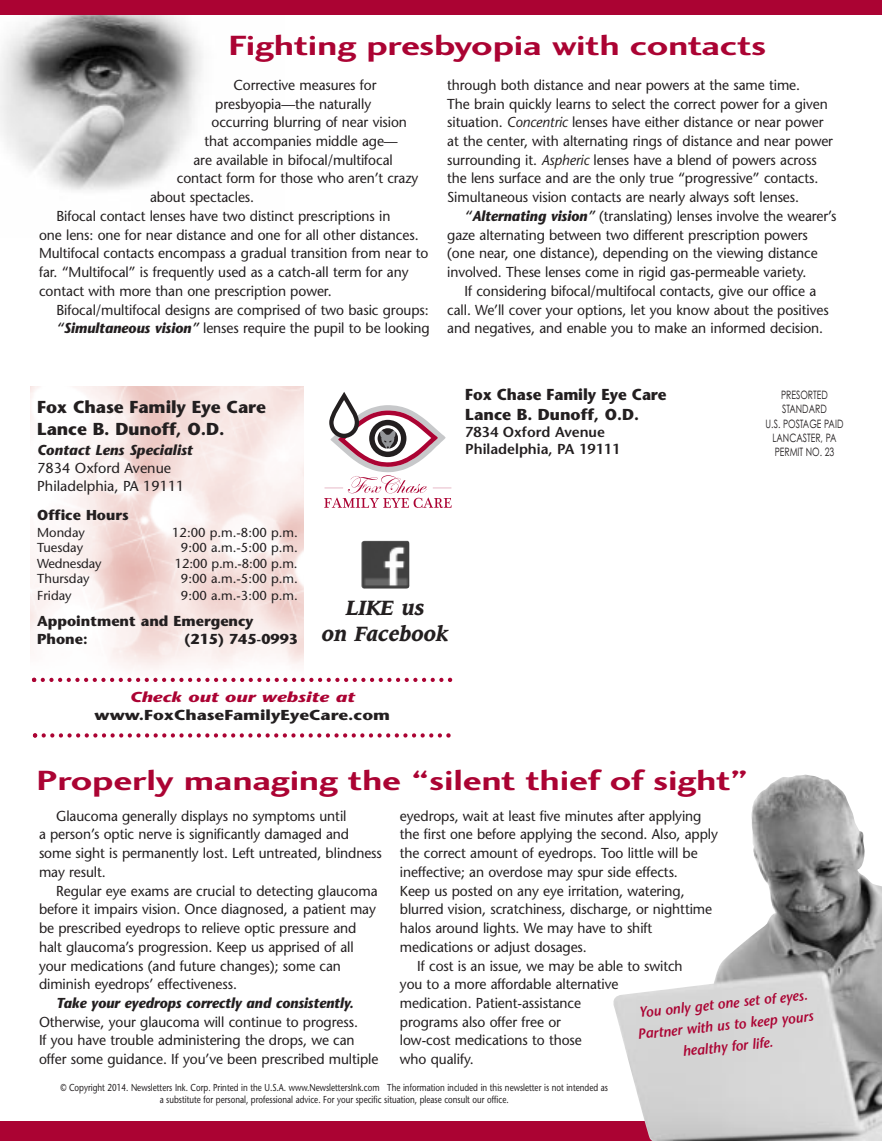
<style>
.page{position:relative;width:882px;height:1141px;background:#fff}
.page>*{position:absolute;margin:0;border:0;box-sizing:border-box;transform-origin:0 0}
.t1{font:28.8px "Charlotte Sans Bold Plain";letter-spacing:-.005em;color:#ab0333;scale:1.32 1}
.t2{font:italic 900 20.1px/26.1px "Leawood";color:#231f20;text-align:center;scale:.89 1}
.t3{font:700 17.25px/21.8px "Stone Sans";letter-spacing:-.005em;color:#231f20}
.t4{font:700 15.9px/20px "Stone Sans";letter-spacing:-.005em;color:#231f20;scale:.96 1}
.t5{font:14.4px/18.8px "Stone Sans";letter-spacing:-.005em;color:#231f20;scale:.96 1}
.t6{font:italic 600 14.4px/21.6px "Stone Sans";color:#ab0333;text-align:center;scale:.96 1}
.t7{font:700 14.4px/18.1px "Stone Sans";color:#231f20}
.t8{font:italic 700 14.4px "Stone Sans";letter-spacing:-.005em;color:#231f20;scale:.96 1}
.t9{font:14.4px/18.1px "Stone Sans";letter-spacing:-.005em;color:#231f20}
.t10{font:600 14.4px/17.2px "Stone Sans";color:#231f20}
.t11{font:700 14.4px "Stone Sans";color:#231f20;scale:1.18 1}
.t12{font:italic 700 14.4px "Stone Sans";letter-spacing:-.005em;color:#231f20}
.t13{font:italic 700 14.4px "Stone Sans";color:#ab0333;scale:1.31 1}
.t14{font:12.9px "Stone Sans";color:#231f20}
.t15{font:11.55px/14.4px "Century Gothic";color:#231f20;text-align:center;scale:.75 1}
.t16{font:10.05px/12.1px "Stone Sans";color:#231f20;text-align:center;scale:.8 1}
.s1{font-weight:700;font-style:italic}
.s2{font-style:italic}
</style>
<div class="page">
<div style="left:0;top:1121px;width:881px;height:19px;background:#ab0333"></div>
<img style="left:613px;top:774px;width:268px;height:366px">
<img style="left:0;top:14px;width:284px;height:176px">
<img style="left:30px;top:386px;width:273px;height:294px">
<div style="left:0;top:0;width:881px;height:14px;background:#ab0333"></div>
<svg style="left:324px;top:392px;width:127px;height:116px"></svg>
<svg style="left:32px;top:677px;width:420px;height:5px"></svg>
<svg style="left:33px;top:733px;width:417px;height:4px"></svg>
<img style="left:361px;top:540px;width:49px;height:49px">
<h1 class="t1" style="left:228px;top:33px;width:408px">Fighting presbyopia with contacts</h1>
<p class="t5" style="left:233px;top:77px;width:150px">Corrective measures for</p>
<p class="t5" style="left:215px;top:96px;width:164px">presbyopia—the naturally</p>
<p class="t5" style="left:211px;top:114px;width:205px">occurring blurring of near vision</p>
<p class="t5" style="left:204px;top:133px;width:203px">that accompanies middle age—</p>
<p class="t5" style="left:193px;top:152px;width:209px">are available in bifocal/multifocal</p>
<p class="t5" style="left:177px;top:171px;width:253px">contact form for those who aren’t crazy</p>
<p class="t5" style="left:150px;top:189px;width:110px">about spectacles.</p>
<p class="t5" style="left:56px;top:208px;width:349px">Bifocal contact lenses have two distinct prescriptions in</p>
<p class="t5" style="left:39px;top:227px;width:397px">one lens: one for near distance and one for all other distances.</p>
<p class="t5" style="left:39px;top:245px;width:407px">Multifocal contacts encompass a gradual transition from near to</p>
<p class="t5" style="left:39px;top:264px;width:386px">far. “Multifocal” is frequently used as a catch-all term for any</p>
<p class="t5" style="left:39px;top:283px;width:306px">contact with more than one prescription power.</p>
<p class="t5" style="left:56px;top:302px;width:389px">Bifocal/multifocal designs are comprised of two basic groups:</p>
<p class="t5" style="left:56px;top:320px;width:390px"><span class="s1">“Simultaneous vision”</span> lenses require the pupil to be looking</p>
<p class="t5" style="left:447px;top:77px;width:403px">through both distance and near powers at the same time.<br>The brain quickly learns to select the correct power for a given situation. <span class="s2">Concentric</span> lenses have either distance or near power at the center, with alternating rings of distance and near power surrounding it. <span class="s2">Aspheric</span> lenses have a blend of powers across the lens surface and are the only true “progressive” contacts.<br>Simultaneous vision contacts are nearly always soft lenses.</p>
<p class="t5" style="left:447px;top:208px;width:407px;text-indent:17px"><span class="s1">“Alternating vision”</span> (translating) lenses involve the wearer’s gaze alternating between two different prescription powers (one near, one distance), depending on the viewing distance involved. These lenses come in rigid gas-permeable variety.</p>
<p class="t5" style="left:447px;top:283px;width:399px;text-align:center">If considering bifocal/multifocal contacts, give our office a<br>call. We’ll cover your options, let you know about the positives and negatives, and enable you to make an informed decision.</p>
<p class="t3" style="left:37px;top:398px;width:230px">Fox Chase Family Eye Care<br>Lance B. Dunoff, O.D.</p>
<p class="t12" style="left:37px;top:444px;width:157px">Contact Lens Specialist</p>
<p class="t9" style="left:37px;top:460px;width:149px">7834 Oxford Avenue<br>Philadelphia, PA 19111</p>
<p class="t7" style="left:37px;top:507px;width:93px">Office Hours</p>
<p class="t14" style="left:37px;top:527px;width:49px">Monday</p>
<p class="t14" style="left:172px;top:527px;width:127px">12:00 p.m.-8:00 p.m.</p>
<p class="t14" style="left:37px;top:542px;width:47px">Tuesday</p>
<p class="t14" style="left:181px;top:542px;width:118px">9:00 a.m.-5:00 p.m.</p>
<p class="t14" style="left:37px;top:558px;width:66px">Wednesday</p>
<p class="t14" style="left:175px;top:558px;width:124px">12:00 p.m.-8:00 p.m.</p>
<p class="t14" style="left:37px;top:573px;width:54px">Thursday</p>
<p class="t14" style="left:181px;top:573px;width:118px">9:00 a.m.-5:00 p.m.</p>
<p class="t14" style="left:37px;top:590px;width:36px">Friday</p>
<p class="t14" style="left:181px;top:590px;width:118px">9:00 a.m.-3:00 p.m.</p>
<p class="t7" style="left:37px;top:613px;width:218px">Appointment and Emergency<br>Phone:</p>
<p class="t7" style="left:184px;top:631px;width:115px">(215) 745-0993</p>
<p class="t4" style="left:465px;top:386px;width:211px">Fox Chase Family Eye Care<br>Lance B. Dunoff, O.D.</p>
<p class="t10" style="left:465px;top:425px;width:157px">7834 Oxford Avenue<br>Philadelphia, PA 19111</p>
<h2 class="t2" style="left:322px;top:596px;width:144px">LIKE us<br>on Facebook</h2>
<p class="t13" style="left:130px;top:692px;width:173px">Check out our website at</p>
<p class="t11" style="left:94px;top:709px;width:252px">www.FoxChaseFamilyEyeCare.com</p>
<h1 class="t1" style="left:36px;top:768px;width:540px">Properly managing the “silent thief of sight”</h1>
<p class="t15" style="left:765px;top:388px;width:105px">PRESORTED<br>STANDARD<br>U.S. POSTAGE PAID<br>LANCASTER, PA<br>PERMIT NO. 23</p>
<p class="t5" style="left:39px;top:807px;width:358px;text-indent:17px">Glaucoma generally displays no symptoms until<br>a person’s optic nerve is significantly damaged and some sight is permanently lost. Left untreated, blindness may result.</p>
<p class="t5" style="left:39px;top:882px;width:354px;text-indent:17px">Regular eye exams are crucial to detecting glaucoma before it impairs vision. Once diagnosed, a patient may be prescribed eyedrops to relieve optic pressure and halt glaucoma’s progression. Keep us apprised of all your medications (and future changes); some can diminish eyedrops’ effectiveness.</p>
<p class="t8" style="left:56px;top:997px;width:311px">Take your eyedrops correctly and consistently.</p>
<p class="t5" style="left:39px;top:1013px;width:355px">Otherwise, your glaucoma will continue to progress.<br>If you have trouble administering the drops, we can offer some guidance. If you’ve been prescribed multiple</p>
<p class="t5" style="left:400px;top:807px;width:315px">eyedrops, wait at least five minutes after applying</p>
<p class="t5" style="left:400px;top:826px;width:332px">the first one before applying the second. Also, apply</p>
<p class="t5" style="left:400px;top:845px;width:311px">the correct amount of eyedrops. Too little will be</p>
<p class="t5" style="left:400px;top:864px;width:291px">ineffective; an overdose may spur side effects.</p>
<p class="t5" style="left:400px;top:882px;width:298px">Keep us posted on any eye irritation, watering,</p>
<p class="t5" style="left:400px;top:901px;width:327px">blurred vision, scratchiness, discharge, or nighttime</p>
<p class="t5" style="left:400px;top:920px;width:264px">halos around lights. We may have to shift</p>
<p class="t5" style="left:400px;top:939px;width:196px">medications or adjust dosages.</p>
<p class="t5" style="left:417px;top:957px;width:278px">If cost is an issue, we may be able to switch</p>
<p class="t5" style="left:400px;top:976px;width:229px">you to a more affordable alternative</p>
<p class="t5" style="left:400px;top:995px;width:190px">medication. Patient-assistance</p>
<p class="t5" style="left:400px;top:1013px;width:169px">programs also offer free or</p>
<p class="t5" style="left:400px;top:1032px;width:191px">low-cost medications to those</p>
<p class="t5" style="left:400px;top:1051px;width:78px">who qualify.</p>
<p class="t6" style="left:634px;top:1003px;width:185px;rotate:-6deg">You only get one set of eyes.<br>Partner with us to keep yours healthy for life.</p>
<p class="t16" style="left:60px;top:1082px;width:685px">© Copyright 2014. Newsletters Ink. Corp. Printed in the U.S.A. www.NewslettersInk.com The information included in this newsletter is not intended as a substitute for personal, professional advice. For your specific situation, please consult our office.</p>
</div>
